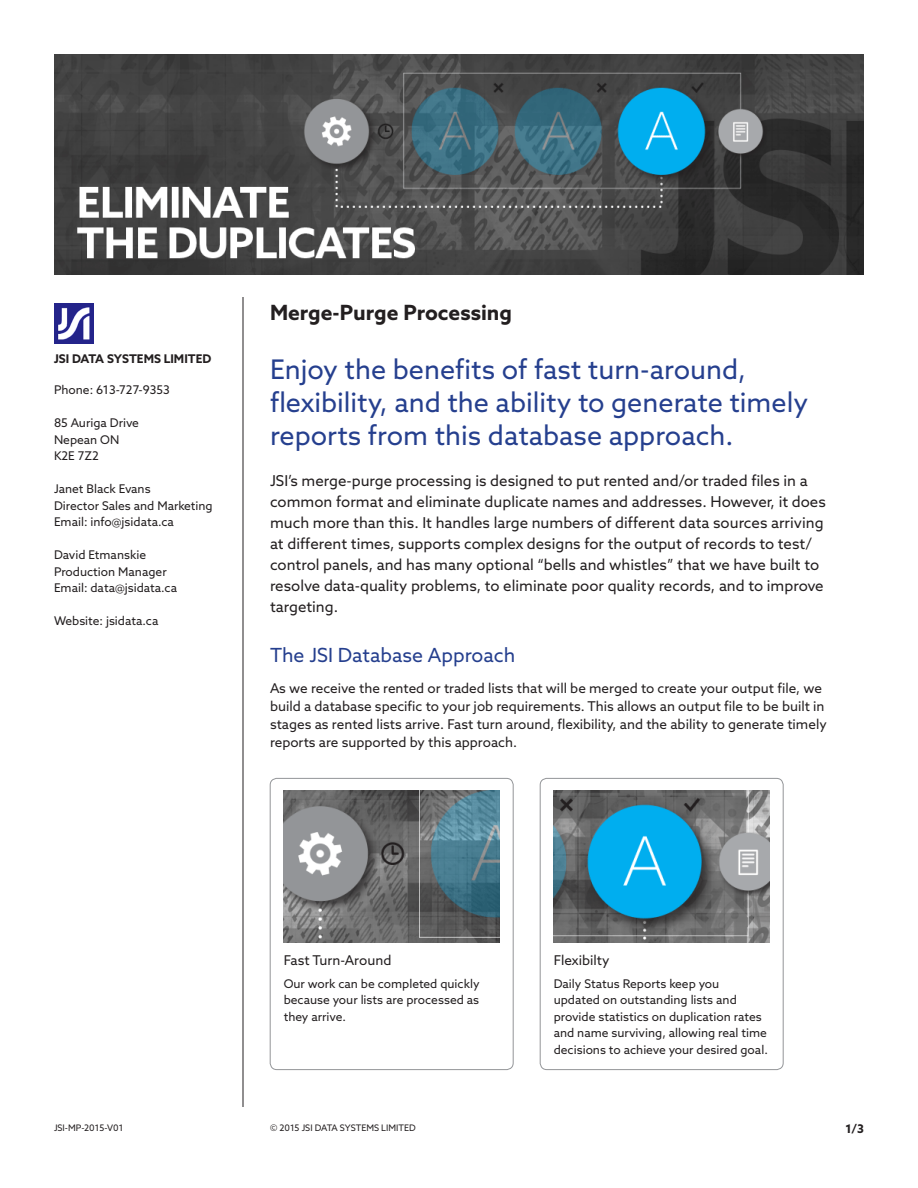
<style>
.page{position:relative;width:918px;height:1188px;background:#fff}
.page>*{position:absolute;margin:0;border:0;box-sizing:border-box;transform-origin:0 0}
.t1{font:27px/33px "Azo Sans";color:#253f8e}
.t2{font:700 21px "Azo Sans";color:#231f20}
.t3{font:19.5px "Azo Sans";color:#253f8e}
.t4{font:15px/21px "Azo Sans";color:#231f20}
.t5{font:13.5px/18px "Azo Sans";color:#231f20}
.t6{font:12px/16.5px "Azo Sans";color:#231f20;text-align:justify}
.t7{font:700 12px "Azo Sans";color:#231f20}
.t8{font:9px "Azo Sans";color:#231f20}
</style>
<div class="page">
<img style="left:54px;top:54px;width:810px;height:221px">
<img style="left:54px;top:304px;width:40px;height:40px">
<hr style="left:243px;top:297px;width:1px;height:810px;background:#231f20">
<img style="left:284px;top:791px;width:216px;height:152px">
<img style="left:554px;top:791px;width:216px;height:152px">
<div style="left:270px;top:778px;width:243px;height:292px;border:1px solid #939598;border-radius:7px"></div>
<div style="left:540px;top:778px;width:243px;height:292px;border:1px solid #939598;border-radius:7px"></div>
<p class="t7" style="left:54px;top:350px;width:159px">JSI DATA SYSTEMS LIMITED</p>
<p class="t6" style="left:54px;top:382px;width:117px">Phone: 613-727-9353</p>
<p class="t6" style="left:54px;top:415px;width:87px">85 Auriga Drive</p>
<p class="t6" style="left:54px;top:431px;width:67px">Nepean ON</p>
<p class="t6" style="left:54px;top:448px;width:46px">K2E 7Z2</p>
<p class="t6" style="left:54px;top:481px;width:98px">Janet Black Evans</p>
<p class="t6" style="left:54px;top:497px;width:160px">Director Sales and Marketing</p>
<p class="t6" style="left:54px;top:514px;width:122px">Email: info@jsidata.ca</p>
<p class="t6" style="left:54px;top:547px;width:94px">David Etmanskie</p>
<p class="t6" style="left:54px;top:563px;width:114px">Production Manager</p>
<p class="t6" style="left:54px;top:580px;width:125px">Email: data@jsidata.ca</p>
<p class="t6" style="left:54px;top:613px;width:106px">Website: jsidata.ca</p>
<p class="t2" style="left:270px;top:299px;width:244px">Merge-Purge Processing</p>
<p class="t1" style="left:270px;top:353px;width:540px">Enjoy the benefits of fast turn-around, flexibility, and the ability to generate timely reports from this database approach.</p>
<p class="t4" style="left:270px;top:470px;width:557px">JSI’s merge-purge processing is designed to put rented and/or traded files in a common format and eliminate duplicate names and addresses. However, it does much more than this. It handles large numbers of different data sources arriving at different times, supports complex designs for the output of records to test/ control panels, and has many optional “bells and whistles” that we have built to resolve data-quality problems, to eliminate poor quality records, and to improve targeting.</p>
<p class="t3" style="left:270px;top:642px;width:247px">The JSI Database Approach</p>
<p class="t5" style="left:270px;top:679px;width:558px">As we receive the rented or traded lists that will be merged to create your output file, we build a database specific to your job requirements. This allows an output file to be built in stages as rented lists arrive. Fast turn around, flexibility, and the ability to generate timely reports are supported by this approach.</p>
<p class="t5" style="left:284px;top:951px;width:109px">Fast Turn-Around</p>
<p class="t6" style="left:284px;top:975px;width:197px">Our work can be completed quickly because your lists are processed as they arrive.</p>
<p class="t5" style="left:554px;top:951px;width:57px">Flexibilty</p>
<p class="t6" style="left:554px;top:975px;width:216px;text-align:left">Daily Status Reports keep you updated on outstanding lists and provide statistics on duplication rates and name surviving, allowing real time decisions to achieve your desired goal.</p>
<p class="t8" style="left:54px;top:1122px;width:71px">JSI-MP-2015-V01</p>
<p class="t8" style="left:270px;top:1122px;width:147px">© 2015 JSI DATA SYSTEMS LIMITED</p>
<p class="t7" style="left:845px;top:1121px;width:20px">1/3</p>
</div>
